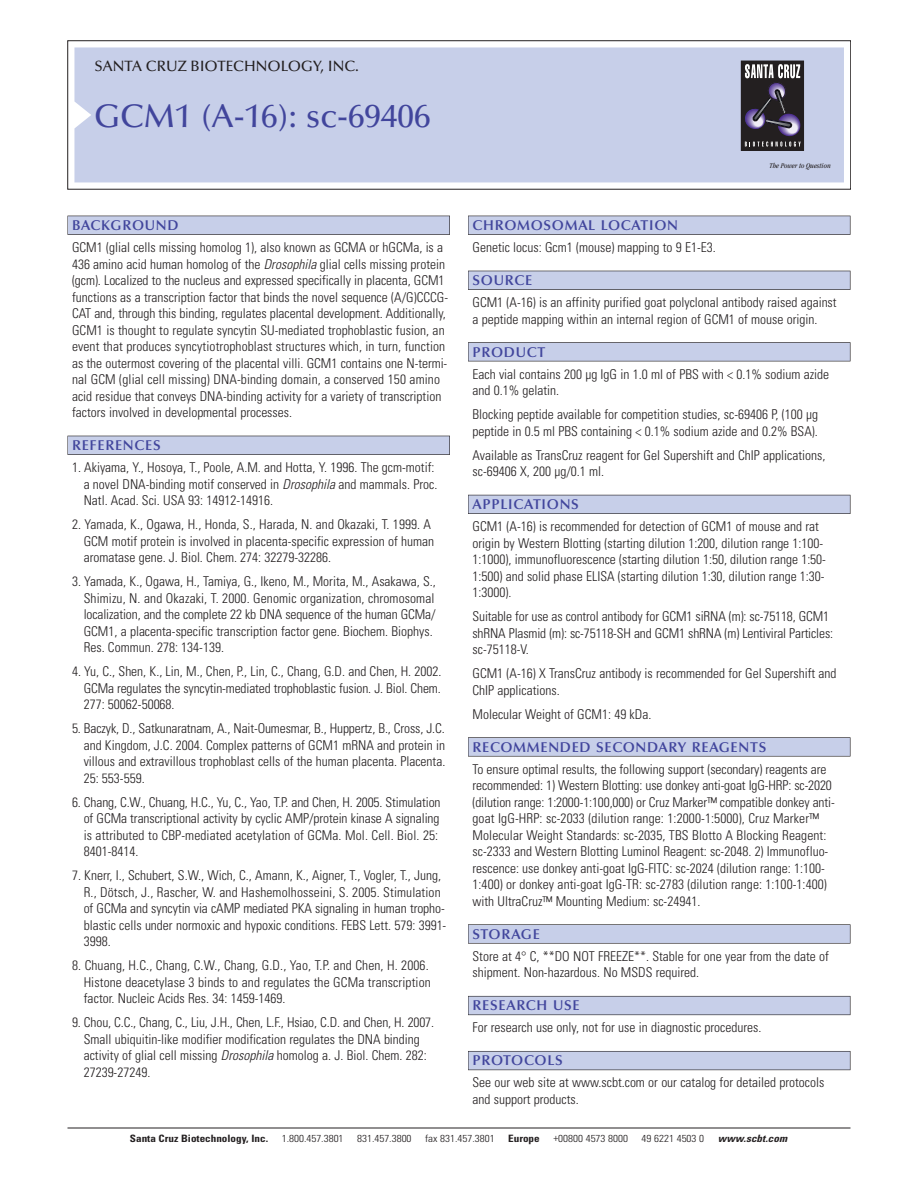
<style>
.page{position:relative;width:918px;height:1188px;background:#fff}
.page>*{position:absolute;margin:0;border:0;box-sizing:border-box;transform-origin:0 0}
.t1{font:500 33px "Optima";color:#41459c}
.t2{font:500 15px "Optima";color:#231f20}
.t3{font:600 14.25px "Optima";letter-spacing:.05em;color:#41459c}
.t4{font:300 condensed 13.5px/16.5px "Univers";color:#231f20}
.t5{font:300 condensed 10.2px "Univers";color:#231f20;scale:1.1 1}
.t6{font:700 condensed 10.2px "Univers";color:#231f20;scale:1.1 1}
.t7{font:italic 700 condensed 10.2px "Univers";color:#231f20;scale:1.1 1}
.t8{font:italic condensed 7.5px "Garamond";color:#231f20}
.s1{font-style:italic}
</style>
<div class="page">
<div style="left:74px;top:47px;width:770px;height:135px;background:#c7cfe9"></div>
<div style="left:741px;top:61px;width:62px;height:89px;background:#231f20"></div>
<div style="left:741px;top:61px;width:63px;height:90px;border:1px solid #231f20"></div>
<svg style="left:741px;top:64px;width:64px;height:83px"></svg>
<div style="left:68px;top:216px;width:382px;height:19px;background:#64636a"></div>
<div style="left:68px;top:216px;width:381px;height:18px;background:#c7cfe9"></div>
<div style="left:68px;top:436px;width:382px;height:19px;background:#62626a"></div>
<div style="left:68px;top:436px;width:381px;height:18px;background:#c7cfe9"></div>
<div style="left:468px;top:216px;width:382px;height:19px;background:#64636a"></div>
<div style="left:468px;top:216px;width:382px;height:18px;background:#c7cfe9"></div>
<div style="left:468px;top:271px;width:382px;height:19px;background:#62626a"></div>
<div style="left:468px;top:271px;width:382px;height:18px;background:#c7cfe9"></div>
<div style="left:468px;top:342px;width:382px;height:19px;background:#67666b"></div>
<div style="left:468px;top:343px;width:382px;height:18px;background:#c7cfe9"></div>
<div style="left:468px;top:495px;width:382px;height:19px;background:#63646e"></div>
<div style="left:468px;top:495px;width:382px;height:18px;background:#c7cfe9"></div>
<svg style="left:468px;top:737px;width:382px;height:20px"></svg>
<div style="left:468px;top:738px;width:382px;height:18px;background:#c7cfe9"></div>
<div style="left:468px;top:924px;width:382px;height:20px;background:#7a7879"></div>
<div style="left:468px;top:925px;width:382px;height:18px;background:#c7cfe9"></div>
<div style="left:468px;top:996px;width:382px;height:19px;background:#70727f"></div>
<div style="left:468px;top:997px;width:382px;height:18px;background:#c7cfe9"></div>
<div style="left:468px;top:1051px;width:382px;height:19px;background:#686975"></div>
<div style="left:468px;top:1052px;width:382px;height:18px;background:#c7cfe9"></div>
<hr style="left:68px;top:1128px;width:782px;height:1px;background:#231f20">
<p class="t2" style="left:94px;top:60px;width:266px">SANTA CRUZ BIOTECHNOLOGY, INC.</p>
<h1 class="t1" style="left:94px;top:102px;width:338px">GCM1 (A-16): sc-69406</h1>
<p class="t3" style="left:72px;top:219px;width:108px">BACKGROUND</p>
<p class="t4" style="left:72px;top:240px;width:378px">GCM1 (glial cells missing homolog 1), also known as GCMA or hGCMa, is a 436 amino acid human homolog of the <span class="s1">Drosophila</span>glial cells missing protein (gcm). Localized to the nucleus and expressed specifically in placenta, GCM1 functions as a transcription factor that binds the novel sequence (A/G)CCCG-CAT and, through this binding, regulates placental development. Additionally, GCM1 is thought to regulate syncytin SU-mediated trophoblastic fusion, an event that produces syncytiotrophoblast structures which, in turn, function as the outermost covering of the placental villi. GCM1 contains one N-termi&shy;nal GCM (glial cell missing) DNA-binding domain, a conserved 150 amino acid residue that conveys DNA-binding activity for a variety of transcription factors involved in developmental processes.</p>
<p class="t3" style="left:72px;top:439px;width:90px">REFERENCES</p>
<p class="t4" style="left:84px;top:460px;width:355px;text-indent:-12px">1. Akiyama, Y., Hosoya, T., Poole, A.M. and Hotta, Y. 1996. The gcm-motif: a novel DNA-binding motif conserved in <span class="s1">Drosophila</span>and mammals. Proc.<br>Natl. Acad. Sci. USA 93: 14912-14916.</p>
<p class="t4" style="left:84px;top:517px;width:352px;text-indent:-12px">2. Yamada, K., Ogawa, H., Honda, S., Harada, N. and Okazaki, T. 1999. A<br>GCM motif protein is involved in placenta-specific expression of human aromatase gene. J. Biol. Chem. 274: 32279-32286.</p>
<p class="t4" style="left:84px;top:574px;width:354px;text-indent:-12px">3. Yamada, K., Ogawa, H., Tamiya, G., Ikeno, M., Morita, M., Asakawa, S., Shimizu, N. and Okazaki, T. 2000. Genomic organization, chromosomal localization, and the complete 22 kb DNA sequence of the human GCMa/ GCM1, a placenta-specific transcription factor gene. Biochem. Biophys.<br>Res. Commun. 278: 134-139.</p>
<p class="t4" style="left:84px;top:664px;width:359px;text-align:justify;text-indent:-12px">4. Yu, C., Shen, K., Lin, M., Chen, P., Lin, C., Chang, G.D. and Chen, H. 2002.<br>GCMa regulates the syncytin-mediated trophoblastic fusion. J. Biol. Chem.<br>277: 50062-50068.</p>
<p class="t4" style="left:84px;top:721px;width:363px;text-align:justify;text-indent:-12px">5. Baczyk, D., Satkunaratnam, A., Nait-Oumesmar, B., Huppertz, B., Cross, J.C. and Kingdom, J.C. 2004. Complex patterns of GCM1 mRNA and protein in villous and extravillous trophoblast cells of the human placenta. Placenta.<br>25: 553-559.</p>
<p class="t4" style="left:84px;top:795px;width:358px;text-indent:-12px">6. Chang, C.W., Chuang, H.C., Yu, C., Yao, T.P. and Chen, H. 2005. Stimulation of GCMa transcriptional activity by cyclic AMP/protein kinase A signaling is attributed to CBP-mediated acetylation of GCMa. Mol. Cell. Biol. 25:<br>8401-8414.</p>
<p class="t4" style="left:84px;top:868px;width:364px;text-indent:-12px">7. Knerr, I., Schubert, S.W., Wich, C., Amann, K., Aigner, T., Vogler, T., Jung, R., Dötsch, J., Rascher, W. and Hashemolhosseini, S. 2005. Stimulation of GCMa and syncytin via cAMP mediated PKA signaling in human tropho&shy;blastic cells under normoxic and hypoxic conditions. FEBS Lett. 579: 3991- 3998.</p>
<p class="t4" style="left:84px;top:958px;width:349px;text-indent:-12px">8. Chuang, H.C., Chang, C.W., Chang, G.D., Yao, T.P. and Chen, H. 2006.<br>Histone deacetylase 3 binds to and regulates the GCMa transcription factor. Nucleic Acids Res. 34: 1459-1469.</p>
<p class="t4" style="left:84px;top:1015px;width:352px;text-indent:-12px">9. Chou, C.C., Chang, C., Liu, J.H., Chen, L.F., Hsiao, C.D. and Chen, H. 2007.<br>Small ubiquitin-like modifier modification regulates the DNA binding activity of glial cell missing <span class="s1">Drosophila</span>homolog a. J. Biol. Chem. 282:<br>27239-27249.</p>
<p class="t8" style="left:769px;top:163px;width:63px">The Power to Question</p>
<p class="t3" style="left:473px;top:219px;width:207px">CHROMOSOMAL LOCATION</p>
<p class="t4" style="left:473px;top:240px;width:245px">Genetic locus: Gcm1 (mouse) mapping to 9 E1-E3.</p>
<p class="t3" style="left:473px;top:274px;width:61px">SOURCE</p>
<p class="t4" style="left:473px;top:295px;width:366px">GCM1 (A-16) is an affinity purified goat polyclonal antibody raised against a peptide mapping within an internal region of GCM1 of mouse origin.</p>
<p class="t3" style="left:473px;top:346px;width:74px">PRODUCT</p>
<p class="t4" style="left:473px;top:367px;width:358px">Each vial contains 200 µg IgG in 1.0 ml of PBS with &lt; 0.1% sodium azide and 0.1% gelatin.</p>
<p class="t4" style="left:473px;top:408px;width:347px">Blocking peptide available for competition studies, sc-69406 P, (100 µg peptide in 0.5 ml PBS containing &lt; 0.1% sodium azide and 0.2% BSA).</p>
<p class="t4" style="left:473px;top:448px;width:354px">Available as TransCruz reagent for Gel Supershift and ChIP applications, sc-69406 X, 200 µg/0.1 ml.</p>
<p class="t3" style="left:473px;top:498px;width:108px">APPLICATIONS</p>
<p class="t4" style="left:473px;top:520px;width:355px">GCM1 (A-16) is recommended for detection of GCM1 of mouse and rat origin by Western Blotting (starting dilution 1:200, dilution range 1:100- 1:1000), immunofluorescence (starting dilution 1:50, dilution range 1:50- 1:500) and solid phase ELISA (starting dilution 1:30, dilution range 1:30- 1:3000).</p>
<p class="t4" style="left:473px;top:610px;width:362px">Suitable for use as control antibody for GCM1 siRNA (m): sc-75118, GCM1 shRNA Plasmid (m): sc-75118-SH and GCM1 shRNA (m) Lentiviral Particles: sc-75118-V.</p>
<p class="t4" style="left:473px;top:667px;width:365px">GCM1 (A-16) X TransCruz antibody is recommended for Gel Supershift and<br>ChIP applications.</p>
<p class="t4" style="left:473px;top:707px;width:180px">Molecular Weight of GCM1: 49 kDa.</p>
<p class="t3" style="left:473px;top:741px;width:295px">RECOMMENDED SECONDARY REAGENTS</p>
<p class="t4" style="left:473px;top:762px;width:364px">To ensure optimal results, the following support (secondary) reagents are recommended: 1) Western Blotting: use donkey anti-goat IgG-HRP: sc-2020 (dilution range: 1:2000-1:100,000) or Cruz Marker™ compatible donkey anti&shy;goat IgG-HRP: sc-2033 (dilution range: 1:2000-1:5000), Cruz Marker™ Molecular Weight Standards: sc-2035, TBS Blotto A Blocking Reagent: sc-2333 and Western Blotting Luminol Reagent: sc-2048. 2) Immunofluo&shy;rescence: use donkey anti-goat IgG-FITC: sc-2024 (dilution range: 1:100- 1:400) or donkey anti-goat IgG-TR: sc-2783 (dilution range: 1:100-1:400) with UltraCruz™ Mounting Medium: sc-24941.</p>
<p class="t3" style="left:473px;top:928px;width:69px">STORAGE</p>
<p class="t4" style="left:473px;top:949px;width:358px">Store at 4° C, **DO NOT FREEZE**. Stable for one year from the date of shipment. Non-hazardous. No MSDS required.</p>
<p class="t3" style="left:473px;top:1000px;width:109px">RESEARCH USE</p>
<p class="t4" style="left:473px;top:1021px;width:290px">For research use only, not for use in diagnostic procedures.</p>
<p class="t3" style="left:473px;top:1055px;width:92px">PROTOCOLS</p>
<p class="t4" style="left:473px;top:1076px;width:353px">See our web site at www.scbt.com or our catalog for detailed protocols and support products.</p>
<p class="t6" style="left:130px;top:1135px;width:127px">Santa Cruz Biotechnology, Inc.</p>
<p class="t5" style="left:282px;top:1135px;width:58px">1.800.457.3801</p>
<p class="t5" style="left:357px;top:1135px;width:51px">831.457.3800</p>
<p class="t5" style="left:425px;top:1135px;width:65px">fax 831.457.3801</p>
<p class="t6" style="left:508px;top:1135px;width:30px">Europe</p>
<p class="t5" style="left:553px;top:1135px;width:69px">+00800 4573 8000</p>
<p class="t5" style="left:642px;top:1135px;width:58px">49 6221 4503 0</p>
<p class="t7" style="left:718px;top:1135px;width:67px">www.scbt.com</p>
</div>
